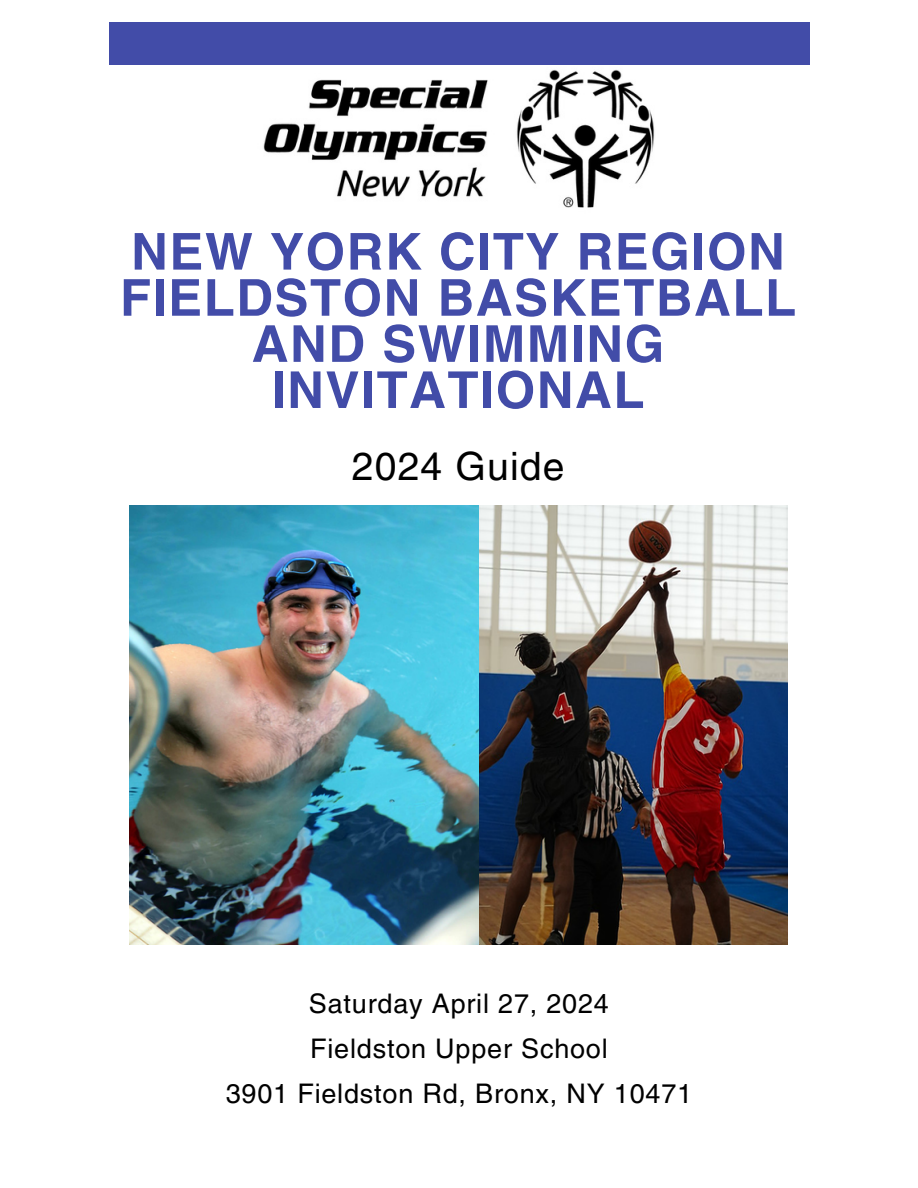
<style>
.page{position:relative;width:918px;height:1188px;background:#fff}
.page>*{position:absolute;margin:0;border:0;box-sizing:border-box;transform-origin:0 0}
.t1{font:700 50.85px/46.2px "Helvetica LT Pro";letter-spacing:.03em;color:#424ca8;text-align:center}
.t2{font:39.15px "Helvetica LT Pro";letter-spacing:.03em;color:#000}
.t3{font:27px "Helvetica LT Pro";letter-spacing:.03em;color:#000}
</style>
<div class="page">
<img style="left:142px;top:64px;width:634px;height:144px">
<div style="left:109px;top:22px;width:700px;height:42px;background:#424ca8"></div>
<img style="left:130px;top:505px;width:658px;height:440px">
<h2 class="t1" style="left:120px;top:234px;width:678px">NEW YORK CITY REGION<br>FIELDSTON BASKETBALL<br>AND SWIMMING<br>INVITATIONAL</h2>
<p class="t2" style="left:352px;top:452px;width:214px">2024 Guide</p>
<p class="t3" style="left:309px;top:994px;width:301px">Saturday April 27, 2024</p>
<p class="t3" style="left:310px;top:1039px;width:299px">Fieldston Upper School</p>
<p class="t3" style="left:226px;top:1084px;width:468px">3901 Fieldston Rd, Bronx, NY 10471</p>
</div>
